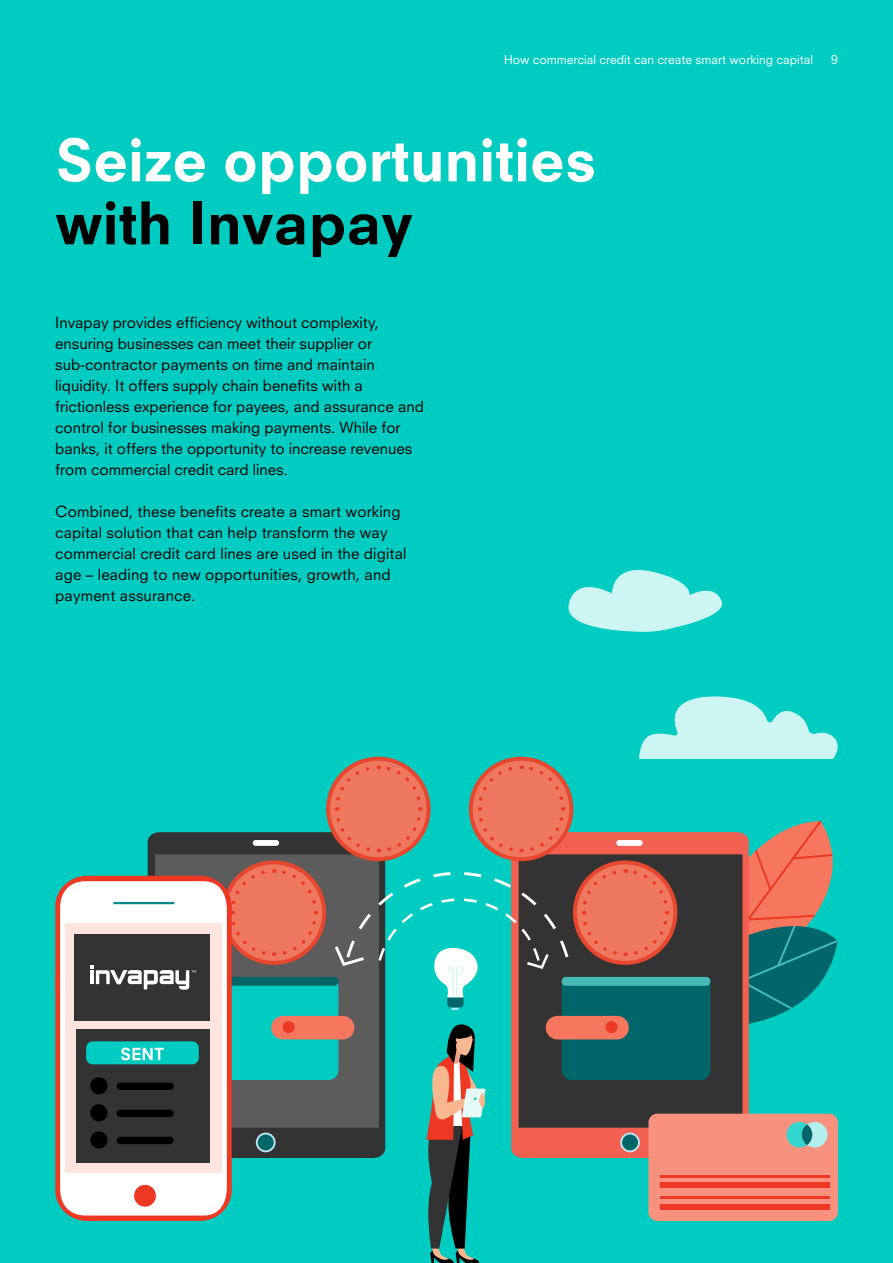
<style>
.page{position:relative;width:893px;height:1263px;background:#00ccc2}
.page>*{position:absolute;margin:0;border:0;box-sizing:border-box;transform-origin:0 0}
.t1{font:800 57px "Neuzeit SLT Std";color:#fff}
.t2{font:800 57px "Neuzeit SLT Std";color:#000}
.t3{font:15px/21px "Neuzeit SLT Std";color:#000}
.t4{font:12px "Neuzeit SLT Std";color:#fff}
</style>
<div class="page">
<svg style="left:568px;top:569px;width:154px;height:63px"></svg>
<svg style="left:55px;top:696px;width:783px;height:567px"></svg>
<p class="t4" style="left:504px;top:53px;width:310px">How commercial credit can create smart working capital</p>
<p class="t4" style="left:831px;top:53px;width:8px">9</p>
<h1 class="t1" style="left:55px;top:125px;width:543px">Seize opportunities</h1>
<h1 class="t2" style="left:55px;top:188px;width:359px">with Invapay</h1>
<p class="t3" style="left:55px;top:312px;width:370px">Invapay provides efficiency without complexity, ensuring businesses can meet their supplier or sub-contractor payments on time and maintain liquidity. It offers supply chain benefits with a frictionless experience for payees, and assurance and control for businesses making payments. While for banks, it offers the opportunity to increase revenues from commercial credit card lines.</p>
<p class="t3" style="left:55px;top:501px;width:353px">Combined, these benefits create a smart working capital solution that can help transform the way commercial credit card lines are used in the digital age – leading to new opportunities, growth, and payment assurance.</p>
</div>
